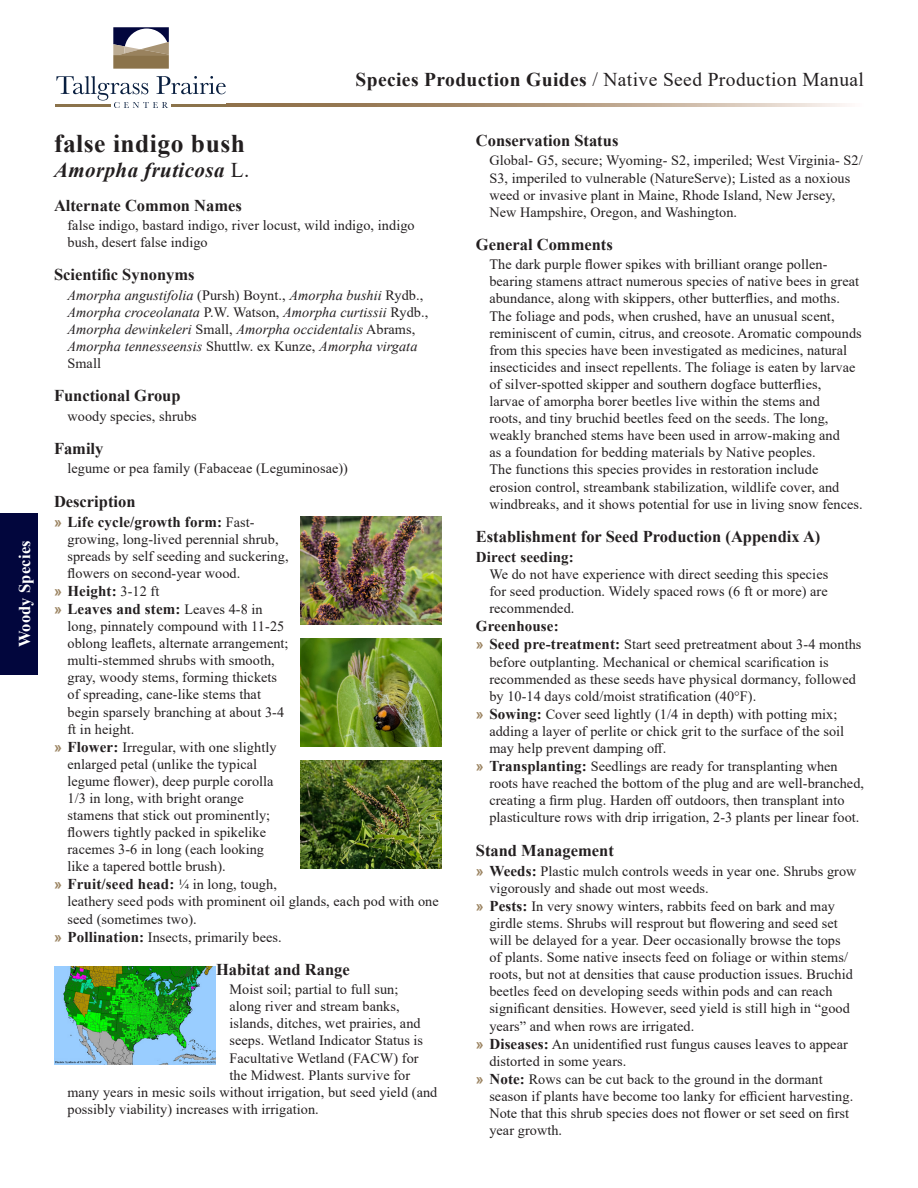
<style>
.page{position:relative;width:918px;height:1188px;background:#fff}
.page>*{position:absolute;margin:0;border:0;box-sizing:border-box;transform-origin:0 0}
.Common_Name{font:700 25.5px "Times New Roman";letter-spacing:.02em;color:#231f20}
.t1{font:italic 700 21px "Times New Roman";letter-spacing:.02em;color:#231f20}
.t2{font:19.5px "Times New Roman";letter-spacing:.02em;color:#231f20}
.Bold_Headings{font:700 16.5px "Times New Roman";color:#231f20}
.t3{font:700 16.5px "Times New Roman";letter-spacing:.01em;color:#fff}
.Direct_Seeding_and_Greenhouse_Text{font:700 15px "Times New Roman";letter-spacing:.01em;color:#231f20}
.Paragraph_Text{font:14.25px/17.1px "Times New Roman";letter-spacing:.005em;color:#231f20}
.Paragraph_Text-2{font:italic 14.25px/17.1px "Times New Roman";letter-spacing:.005em;color:#231f20}
.s1{font-weight:700}
.s2{font-weight:400;font-style:normal}
.s3{font-style:normal}
.s4{font-family:"Arial";font-size:14.25px;color:#9c8563}
.s5{font-weight:400;font-size:14.25px}
.s6{font-family:"Arial";font-weight:700;color:#9c8563}
.s7{font-weight:700;font-size:15px}
</style>
<div class="page">
<svg style="left:113px;top:27px;width:56px;height:42px"></svg>
<svg style="left:56px;top:76px;width:170px;height:32px"></svg>
<hr style="left:171px;top:105px;width:56px;height:2px;background:#8b734b">
<hr style="left:55px;top:105px;width:56px;height:2px;background:#8b734b">
<hr style="left:171px;top:104px;width:56px;height:1px;background:#8b734b">
<hr style="left:55px;top:104px;width:56px;height:1px;background:#8b734b">
<svg style="left:227px;top:105px;width:618px;height:1px"></svg>
<svg style="left:227px;top:104px;width:618px;height:1px"></svg>
<div style="left:0;top:513px;width:38px;height:162px;background:#02063d"></div>
<img style="left:301px;top:517px;width:140px;height:108px">
<img style="left:301px;top:638px;width:140px;height:108px">
<img style="left:301px;top:760px;width:140px;height:108px">
<img style="left:54px;top:966px;width:162px;height:99px">
<p class="t3" style="left:13px;top:647px;width:108px;rotate:-90deg">Woody Species</p>
<h3 class="t2" style="left:356px;top:65px;width:510px"><span class="s1">Species Production Guides</span> / Native Seed Production Manual</h3>
<p class="Common_Name" style="left:54px;top:125px;width:192px">false indigo bush</p>
<p class="t1" style="left:54px;top:156px;width:197px">Amorpha fruticosa <span class="s2">L.</span></p>
<p class="Bold_Headings" style="left:54px;top:193px;width:189px">Alternate Common Names</p>
<p class="Paragraph_Text" style="left:68px;top:216px;width:349px">false indigo, bastard indigo, river locust, wild indigo, indigo bush, desert false indigo</p>
<p class="Bold_Headings" style="left:54px;top:263px;width:142px">Scientific Synonyms</p>
<p class="Paragraph_Text-2" style="left:68px;top:286px;width:362px">Amorpha angustifolia <span class="s3">(Pursh) Boynt.,</span> Amorpha bushii <span class="s3">Rydb., </span>Amorpha croceolanata <span class="s3">P.W. Watson,</span> Amorpha curtissii <span class="s3">Rydb., </span>Amorpha dewinkeleri <span class="s3">Small,</span> Amorpha occidentalis <span class="s3">Abrams, </span>Amorpha tennesseensis <span class="s3">Shuttlw. ex Kunze,</span> Amorpha virgata <span class="s3">Small</span></p>
<p class="Bold_Headings" style="left:54px;top:384px;width:128px">Functional Group</p>
<p class="Paragraph_Text" style="left:68px;top:407px;width:131px">woody species, shrubs</p>
<p class="Bold_Headings" style="left:54px;top:437px;width:51px">Family</p>
<p class="Paragraph_Text" style="left:68px;top:459px;width:282px">legume or pea family (Fabaceae (Leguminosae))</p>
<p class="Bold_Headings" style="left:54px;top:489px;width:83px">Description</p>
<p class="Direct_Seeding_and_Greenhouse_Text" style="left:54px;top:511px;width:202px"><span class="s4">»</span> Life cycle/growth form: <span class="s5">Fast-</span></p>
<p class="Paragraph_Text" style="left:68px;top:530px;width:223px">growing, long-lived perennial shrub, spreads by self seeding and suckering, flowers on second-year wood.</p>
<p class="Direct_Seeding_and_Greenhouse_Text" style="left:54px;top:580px;width:107px"><span class="s4">»</span> Height: <span class="s5">3-12 ft</span></p>
<p class="Direct_Seeding_and_Greenhouse_Text" style="left:54px;top:598px;width:210px"><span class="s4">»</span> Leaves and stem: <span class="s5">Leaves 4-8 in</span></p>
<p class="Paragraph_Text" style="left:68px;top:617px;width:223px">long, pinnately compound with 11-25 oblong leaflets, alternate arrangement; multi-stemmed shrubs with smooth, gray, woody stems, forming thickets of spreading, cane-like stems that begin sparsely branching at about 3-4 ft in height.</p>
<p class="Paragraph_Text" style="left:68px;top:738px;width:211px;text-indent:-14px"><span class="s6">»</span> <span class="s7">Flower:</span> Irregular, with one slightly enlarged petal (unlike the typical legume flower), deep purple corolla 1/3 in long, with bright orange stamens that stick out prominently; flowers tightly packed in spikelike racemes 3-6 in long (each looking like a tapered bottle brush).</p>
<p class="Direct_Seeding_and_Greenhouse_Text" style="left:54px;top:874px;width:224px"><span class="s4">»</span> Fruit/seed head: <span class="s5">¼ in long, tough,</span></p>
<p class="Paragraph_Text" style="left:68px;top:893px;width:373px">leathery seed pods with prominent oil glands, each pod with one seed (sometimes two).</p>
<p class="Paragraph_Text" style="left:54px;top:928px;width:229px"><span class="s6">»</span> <span class="s7">Pollination:</span> Insects, primarily bees.</p>
<p class="Bold_Headings" style="left:216px;top:957px;width:135px">Habitat and Range</p>
<p class="Paragraph_Text" style="left:230px;top:980px;width:170px">Moist soil; partial to full sun;</p>
<p class="Paragraph_Text" style="left:230px;top:997px;width:172px">along river and stream banks,</p>
<p class="Paragraph_Text" style="left:230px;top:1015px;width:193px">islands, ditches, wet prairies, and</p>
<p class="Paragraph_Text" style="left:230px;top:1032px;width:195px">seeps. Wetland Indicator Status is</p>
<p class="Paragraph_Text" style="left:230px;top:1049px;width:191px">Facultative Wetland (FACW) for</p>
<p class="Paragraph_Text" style="left:230px;top:1066px;width:182px">the Midwest. Plants survive for</p>
<p class="Paragraph_Text" style="left:68px;top:1083px;width:371px">many years in mesic soils without irrigation, but seed yield (and</p>
<p class="Paragraph_Text" style="left:68px;top:1100px;width:253px">possibly viability) increases with irrigation.</p>
<p class="Bold_Headings" style="left:476px;top:129px;width:144px">Conservation Status</p>
<p class="Paragraph_Text" style="left:489px;top:152px;width:375px">Global- G5, secure; Wyoming- S2, imperiled; West Virginia- S2/ S3, imperiled to vulnerable (NatureServe); Listed as a noxious weed or invasive plant in Maine, Rhode Island, New Jersey, New Hampshire, Oregon, and Washington.</p>
<p class="Bold_Headings" style="left:476px;top:233px;width:139px">General Comments</p>
<p class="Paragraph_Text" style="left:489px;top:256px;width:375px">The dark purple flower spikes with brilliant orange pollen&shy;bearing stamens attract numerous species of native bees in great abundance, along with skippers, other butterflies, and moths.<br>The foliage and pods, when crushed, have an unusual scent, reminiscent of cumin, citrus, and creosote. Aromatic compounds from this species have been investigated as medicines, natural insecticides and insect repellents. The foliage is eaten by larvae of silver-spotted skipper and southern dogface butterflies,<br>larvae of amorpha borer beetles live within the stems and<br>roots, and tiny bruchid beetles feed on the seeds. The long, weakly branched stems have been used in arrow-making and<br>as a foundation for bedding materials by Native peoples.<br>The functions this species provides in restoration include erosion control, streambank stabilization, wildlife cover, and windbreaks, and it shows potential for use in living snow fences.</p>
<p class="Bold_Headings" style="left:476px;top:525px;width:346px">Establishment for Seed Production (Appendix A)</p>
<p class="Direct_Seeding_and_Greenhouse_Text" style="left:476px;top:546px;width:100px">Direct seeding:</p>
<p class="Paragraph_Text" style="left:489px;top:565px;width:340px;text-align:justify">We do not have experience with direct seeding this species for seed production. Widely spaced rows (6 ft or more) are recommended.</p>
<p class="Direct_Seeding_and_Greenhouse_Text" style="left:476px;top:616px;width:84px">Greenhouse:</p>
<p class="Paragraph_Text" style="left:489px;top:636px;width:374px;text-indent:-14px"><span class="s6">»</span> <span class="s7">Seed pre-treatment:</span> Start seed pretreatment about 3-4 months before outplanting. Mechanical or chemical scarification is recommended as these seeds have physical dormancy, followed by 10-14 days cold/moist stratification (40°F).</p>
<p class="Paragraph_Text" style="left:489px;top:705px;width:356px;text-indent:-14px"><span class="s6">»</span> <span class="s7">Sowing:</span> Cover seed lightly (1/4 in depth) with potting mix; adding a layer of perlite or chick grit to the surface of the soil may help prevent damping off.</p>
<p class="Paragraph_Text" style="left:489px;top:757px;width:376px;text-indent:-14px"><span class="s6">»</span> <span class="s7">Transplanting:</span> Seedlings are ready for transplanting when roots have reached the bottom of the plug and are well-branched, creating a firm plug. Harden off outdoors, then transplant into plasticulture rows with drip irrigation, 2-3 plants per linear foot.</p>
<p class="Bold_Headings" style="left:476px;top:838px;width:139px">Stand Management</p>
<p class="Paragraph_Text" style="left:489px;top:862px;width:369px;text-indent:-14px"><span class="s6">»</span> <span class="s7">Weeds:</span> Plastic mulch controls weeds in year one. Shrubs grow vigorously and shade out most weeds.</p>
<p class="Paragraph_Text" style="left:489px;top:897px;width:365px;text-indent:-14px"><span class="s6">»</span> <span class="s7">Pests:</span> In very snowy winters, rabbits feed on bark and may girdle stems. Shrubs will resprout but flowering and seed set will be delayed for a year. Deer occasionally browse the tops of plants. Some native insects feed on foliage or within stems/ roots, but not at densities that cause production issues. Bruchid beetles feed on developing seeds within pods and can reach significant densities. However, seed yield is still high in “good years” and when rows are irrigated.</p>
<p class="Paragraph_Text" style="left:489px;top:1035px;width:360px;text-indent:-14px"><span class="s6">»</span> <span class="s7">Diseases:</span> An unidentified rust fungus causes leaves to appear distorted in some years.</p>
<p class="Paragraph_Text" style="left:489px;top:1070px;width:365px;text-indent:-14px"><span class="s6">»</span> <span class="s7">Note:</span> Rows can be cut back to the ground in the dormant season if plants have become too lanky for efficient harvesting.<br>Note that this shrub species does not flower or set seed on first year growth.</p>
</div>
